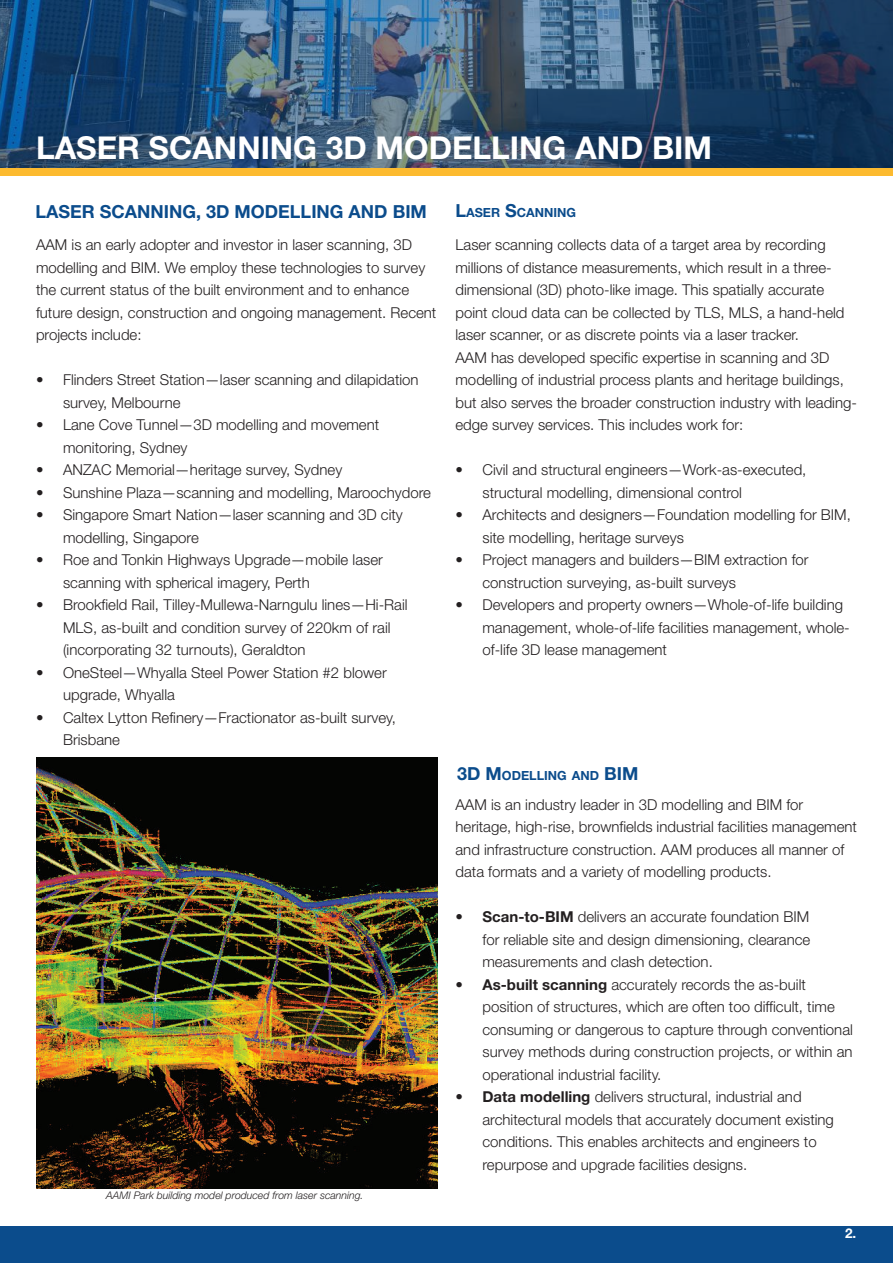
<style>
.page{position:relative;width:893px;height:1263px;background:#fff}
.page>*{position:absolute;margin:0;border:0;box-sizing:border-box;transform-origin:0 0}
.t1{font:700 31.5px "Helvetica Neue";color:#fff}
.t2{font:700 18px "Helvetica Neue";color:#0b4c8c}
.t3{font:300 15px/22.5px "Helvetica Neue";color:#231f20}
.t4{font:700 13.5px "Helvetica Neue";color:#fff}
.t5{font:700 12.6px "Helvetica Neue";color:#0b4c8c}
.t6{font:italic 300 10.5px "Helvetica Neue";color:#231f20}
.s1{font-size:18px}
.s2{font-weight:700}
</style>
<div class="page">
<img style="left:36px;top:758px;width:401px;height:430px">
<img style="left:0;top:0;width:893px;height:168px">
<div style="left:0;top:168px;width:893px;height:8px;background:#fcba2f"></div>
<div style="left:0;top:1227px;width:893px;height:36px;background:#0b4c8c"></div>
<h1 class="t1" style="left:36px;top:129px;width:678px">LASER SCANNING 3D MODELLING AND BIM</h1>
<p class="t2" style="left:36px;top:200px;width:393px">LASER SCANNING, 3D MODELLING AND BIM</p>
<p class="t5" style="left:455px;top:204px;width:122px"><span class="s1">L</span>ASER <span class="s1">S</span>CANNING</p>
<p class="t3" style="left:36px;top:233px;width:402px">AAM is an early adopter and investor in laser scanning, 3D modelling and BIM. We employ these technologies to survey the current status of the built environment and to enhance future design, construction and ongoing management. Recent projects include:</p>
<p class="t3" style="left:63px;top:368px;width:357px;text-indent:-27px">• Flinders Street Station—laser scanning and dilapidation survey, Melbourne</p>
<p class="t3" style="left:63px;top:413px;width:318px;text-indent:-27px">• Lane Cove Tunnel—3D modelling and movement monitoring, Sydney</p>
<p class="t3" style="left:36px;top:458px;width:308px">• ANZAC Memorial—heritage survey, Sydney</p>
<p class="t3" style="left:36px;top:481px;width:396px">• Sunshine Plaza—scanning and modelling, Maroochydore</p>
<p class="t3" style="left:63px;top:503px;width:341px;text-indent:-27px">• Singapore Smart Nation—laser scanning and 3D city modelling, Singapore</p>
<p class="t3" style="left:63px;top:548px;width:321px;text-indent:-27px">• Roe and Tonkin Highways Upgrade—mobile laser scanning with spherical imagery, Perth</p>
<p class="t3" style="left:63px;top:593px;width:346px;text-indent:-27px">• Brookfield Rail, Tilley-Mullewa-Narngulu lines—Hi-Rail<br>MLS, as-built and condition survey of 220km of rail (incorporating 32 turnouts), Geraldton</p>
<p class="t3" style="left:63px;top:661px;width:325px;text-indent:-27px">• OneSteel—Whyalla Steel Power Station #2 blower upgrade, Whyalla</p>
<p class="t3" style="left:63px;top:706px;width:334px;text-indent:-27px">• Caltex Lytton Refinery—Fractionator as-built survey,<br>Brisbane</p>
<p class="t6" style="left:106px;top:1189px;width:259px">AAMI Park building model produced from laser scanning.</p>
<p class="t3" style="left:455px;top:233px;width:403px">Laser scanning collects data of a target area by recording millions of distance measurements, which result in a three&shy;dimensional (3D) photo-like image. This spatially accurate point cloud data can be collected by TLS, MLS, a hand-held laser scanner, or as discrete points via a laser tracker.<br>AAM has developed specific expertise in scanning and 3D modelling of industrial process plants and heritage buildings, but also serves the broader construction industry with leading&shy;edge survey services. This includes work for:</p>
<p class="t3" style="left:482px;top:458px;width:325px;text-indent:-27px">• Civil and structural engineers—Work-as-executed, structural modelling, dimensional control</p>
<p class="t3" style="left:482px;top:503px;width:370px;text-indent:-27px">• Architects and designers—Foundation modelling for BIM, site modelling, heritage surveys</p>
<p class="t3" style="left:482px;top:548px;width:328px;text-indent:-27px">• Project managers and builders—BIM extraction for construction surveying, as-built surveys</p>
<p class="t3" style="left:482px;top:593px;width:369px;text-indent:-27px">• Developers and property owners—Whole-of-life building management, whole-of-life facilities management, whole&shy;of-life 3D lease management</p>
<p class="t5" style="left:457px;top:768px;width:183px"><span class="s1">3D M</span>ODELLING AND <span class="s1">BIM</span></p>
<p class="t3" style="left:455px;top:793px;width:403px">AAM is an industry leader in 3D modelling and BIM for heritage, high-rise, brownfields industrial facilities management and infrastructure construction. AAM produces all manner of data formats and a variety of modelling products.</p>
<p class="t3" style="left:482px;top:905px;width:329px;text-align:justify;text-indent:-27px"><span class="s2">• Scan-to-BIM</span> delivers an accurate foundation BIM for reliable site and design dimensioning, clearance measurements and clash detection.</p>
<p class="t3" style="left:482px;top:973px;width:372px;text-indent:-27px"><span class="s2">• As-built scanning</span> accurately records the as-built position of structures, which are often too difficult, time consuming or dangerous to capture through conventional survey methods during construction projects, or within an operational industrial facility.</p>
<p class="t3" style="left:482px;top:1085px;width:353px;text-indent:-27px"><span class="s2">• Data modelling</span> delivers structural, industrial and architectural models that accurately document existing conditions. This enables architects and engineers to repurpose and upgrade facilities designs.</p>
<p class="t4" style="left:845px;top:1224px;width:13px">2.</p>
</div>
